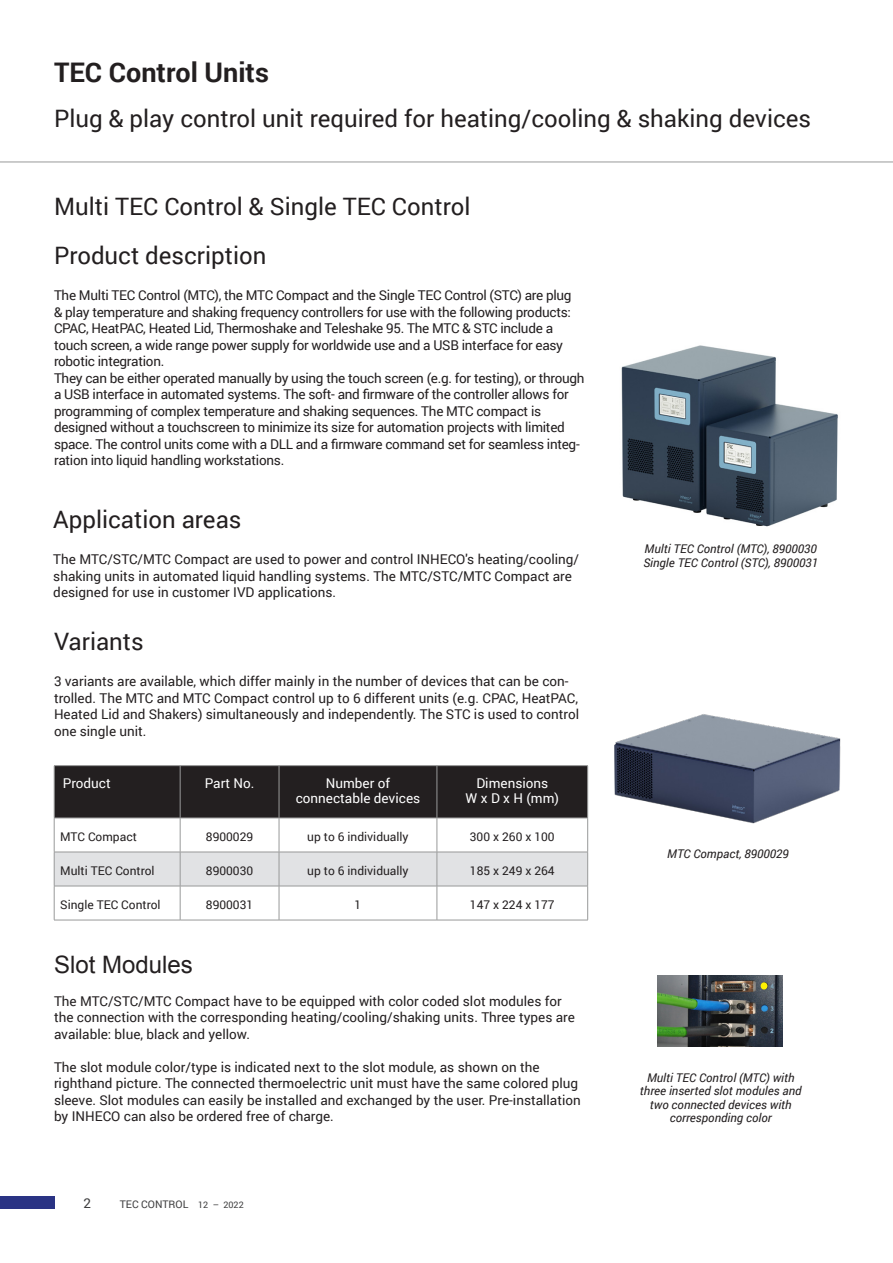
<style>
.page{position:relative;width:893px;height:1263px;background:#fff}
.page>*{position:absolute;margin:0;border:0;box-sizing:border-box;transform-origin:0 0}
.t1{font:700 27px "Roboto";color:#231f20}
.t2{font:24px "Roboto";color:#231f20}
.t3{font:24px "Arial";color:#231f20}
.t4{font:13.5px/16.5px "Roboto";letter-spacing:-.01em;color:#231f20}
.t5{font:13.5px "Roboto";color:#fff}
.t6{font:13.5px "Roboto";color:#3e3e3f}
.t7{font:italic 12px/13.5px "Roboto";color:#231f20;text-align:center}
.t8{font:12px "Roboto";color:#231f20}
.t9{font:10.5px "Roboto";color:#3e3e3f}
.s1{font-size:9px}
</style>
<div class="page">
<img style="left:621px;top:345px;width:217px;height:182px">
<img style="left:657px;top:976px;width:126px;height:70px">
<img style="left:614px;top:714px;width:227px;height:110px">
<div style="left:761px;top:982px;width:6px;height:7px;background:#fff101;border-radius:50%"></div>
<hr style="left:0;top:162px;width:893px;height:1px;background:#989999">
<div style="left:55px;top:766px;width:532px;height:52px;background:#231f20"></div>
<div style="left:55px;top:853px;width:532px;height:33px;background:#e1e2e4"></div>
<hr style="left:54px;top:765px;width:126px;height:1px;background:#989999">
<hr style="left:54px;top:766px;width:1px;height:52px;background:#989999">
<hr style="left:180px;top:765px;width:99px;height:1px;background:#989999">
<hr style="left:180px;top:766px;width:1px;height:52px;background:#989999">
<hr style="left:279px;top:765px;width:158px;height:1px;background:#989999">
<hr style="left:279px;top:766px;width:1px;height:52px;background:#989999">
<hr style="left:437px;top:765px;width:151px;height:1px;background:#989999">
<hr style="left:437px;top:766px;width:1px;height:52px;background:#989999">
<hr style="left:587px;top:766px;width:1px;height:52px;background:#989999">
<hr style="left:54px;top:818px;width:126px;height:1px;background:#989999">
<hr style="left:54px;top:818px;width:1px;height:34px;background:#989999">
<hr style="left:180px;top:818px;width:99px;height:1px;background:#989999">
<hr style="left:180px;top:818px;width:1px;height:34px;background:#989999">
<hr style="left:279px;top:818px;width:158px;height:1px;background:#989999">
<hr style="left:279px;top:818px;width:1px;height:34px;background:#989999">
<hr style="left:437px;top:818px;width:151px;height:1px;background:#989999">
<hr style="left:437px;top:818px;width:1px;height:34px;background:#989999">
<hr style="left:587px;top:818px;width:1px;height:34px;background:#989999">
<hr style="left:54px;top:852px;width:126px;height:1px;background:#989999">
<hr style="left:54px;top:852px;width:1px;height:34px;background:#989999">
<hr style="left:180px;top:852px;width:99px;height:1px;background:#989999">
<hr style="left:180px;top:852px;width:1px;height:34px;background:#989999">
<hr style="left:279px;top:852px;width:158px;height:1px;background:#989999">
<hr style="left:279px;top:852px;width:1px;height:34px;background:#989999">
<hr style="left:437px;top:852px;width:151px;height:1px;background:#989999">
<hr style="left:437px;top:852px;width:1px;height:34px;background:#989999">
<hr style="left:587px;top:852px;width:1px;height:34px;background:#989999">
<hr style="left:54px;top:886px;width:126px;height:1px;background:#989999">
<hr style="left:54px;top:886px;width:1px;height:34px;background:#989999">
<hr style="left:180px;top:886px;width:99px;height:1px;background:#989999">
<hr style="left:180px;top:886px;width:1px;height:34px;background:#989999">
<hr style="left:279px;top:886px;width:158px;height:1px;background:#989999">
<hr style="left:279px;top:886px;width:1px;height:34px;background:#989999">
<hr style="left:437px;top:886px;width:151px;height:1px;background:#989999">
<hr style="left:437px;top:886px;width:1px;height:34px;background:#989999">
<hr style="left:587px;top:886px;width:1px;height:34px;background:#989999">
<hr style="left:54px;top:920px;width:126px;height:1px;background:#989999">
<hr style="left:180px;top:920px;width:99px;height:1px;background:#989999">
<hr style="left:279px;top:920px;width:158px;height:1px;background:#989999">
<hr style="left:437px;top:920px;width:151px;height:1px;background:#989999">
<div style="left:0;top:1196px;width:54px;height:13px;background:#2a3384"></div>
<p class="t1" style="left:54px;top:54px;width:216px">TEC Control Units</p>
<p class="t2" style="left:54px;top:101px;width:758px">Plug &amp; play control unit required for heating/cooling &amp; shaking devices</p>
<p class="t2" style="left:54px;top:190px;width:418px">Multi TEC Control &amp; Single TEC Control</p>
<p class="t2" style="left:54px;top:239px;width:214px">Product description</p>
<p class="t4" style="left:54px;top:287px;width:519px">The Multi TEC Control (MTC), the MTC Compact and the Single TEC Control (STC) are plug &amp; play temperature and shaking frequency controllers for use with the following products:<br>CPAC, HeatPAC, Heated Lid, Thermoshake and Teleshake 95. The MTC &amp; STC include a touch screen, a wide range power supply for worldwide use and a USB interface for easy robotic integration.</p>
<p class="t4" style="left:54px;top:369px;width:532px">They can be either operated manually by using the touch screen (e.g. for testing), or through a USB interface in automated systems. The soft- and firmware of the controller allows for programming of complex temperature and shaking sequences. The MTC compact is designed without a touchscreen to minimize its size for automation projects with limited space. The control units come with a DLL and a firmware command set for seamless integ&shy;ration into liquid handling workstations.</p>
<p class="t2" style="left:53px;top:503px;width:190px">Application areas</p>
<p class="t4" style="left:53px;top:550px;width:527px">The MTC/STC/MTC Compact are used to power and control INHECO's heating/cooling/ shaking units in automated liquid handling systems. The MTC/STC/MTC Compact are designed for use in customer IVD applications.</p>
<p class="t2" style="left:54px;top:625px;width:91px">Variants</p>
<p class="t4" style="left:54px;top:673px;width:527px">3 variants are available, which differ mainly in the number of devices that can be con&shy;trolled. The MTC and MTC Compact control up to 6 different units (e.g. CPAC, HeatPAC, Heated Lid and Shakers) simultaneously and independently. The STC is used to control one single unit.</p>
<p class="t5" style="left:63px;top:774px;width:49px">Product</p>
<p class="t5" style="left:205px;top:774px;width:51px">Part No.</p>
<p class="t5" style="left:326px;top:774px;width:66px">Number of</p>
<p class="t5" style="left:296px;top:789px;width:126px">connectable devices</p>
<p class="t5" style="left:476px;top:774px;width:73px">Dimensions</p>
<p class="t5" style="left:466px;top:789px;width:95px">W x D x H (mm)</p>
<p class="t8" style="left:60px;top:828px;width:78px">MTC Compact</p>
<p class="t8" style="left:206px;top:828px;width:49px">8900029</p>
<p class="t8" style="left:307px;top:828px;width:103px">up to 6 individually</p>
<p class="t8" style="left:470px;top:828px;width:86px">300 x 260 x 100</p>
<p class="t8" style="left:60px;top:862px;width:96px">Multi TEC Control</p>
<p class="t8" style="left:206px;top:862px;width:49px">8900030</p>
<p class="t8" style="left:307px;top:862px;width:103px">up to 6 individually</p>
<p class="t8" style="left:470px;top:862px;width:86px">185 x 249 x 264</p>
<p class="t8" style="left:60px;top:896px;width:102px">Single TEC Control</p>
<p class="t8" style="left:206px;top:896px;width:49px">8900031</p>
<p class="t8" style="left:355px;top:896px;width:8px">1</p>
<p class="t8" style="left:470px;top:896px;width:86px">147 x 224 x 177</p>
<p class="t7" style="left:645px;top:541px;width:174px">Multi TEC Control (MTC), 8900030</p>
<p class="t7" style="left:643px;top:555px;width:176px">Single TEC Control (STC), 8900031</p>
<p class="t7" style="left:667px;top:847px;width:123px">MTC Compact, 8900029</p>
<p class="t3" style="left:54px;top:948px;width:140px">Slot Modules</p>
<p class="t4" style="left:54px;top:992px;width:522px">The MTC/STC/MTC Compact have to be equipped with color coded slot modules for the connection with the corresponding heating/cooling/shaking units. Three types are available: blue, black and yellow.</p>
<p class="t4" style="left:54px;top:1058px;width:528px">The slot module color/type is indicated next to the slot module, as shown on the righthand picture. The connected thermoelectric unit must have the same colored plug sleeve. Slot modules can easily be installed and exchanged by the user. Pre-installation by INHECO can also be ordered free of charge.</p>
<p class="t7" style="left:640px;top:1070px;width:163px">Multi TEC Control (MTC) with three inserted slot modules and two connected devices with corresponding color</p>
<p class="t6" style="left:84px;top:1194px;width:9px">2</p>
<p class="t9" style="left:120px;top:1197px;width:125px">TEC CONTROL <span class="s1">12 – 2022</span></p>
</div>
